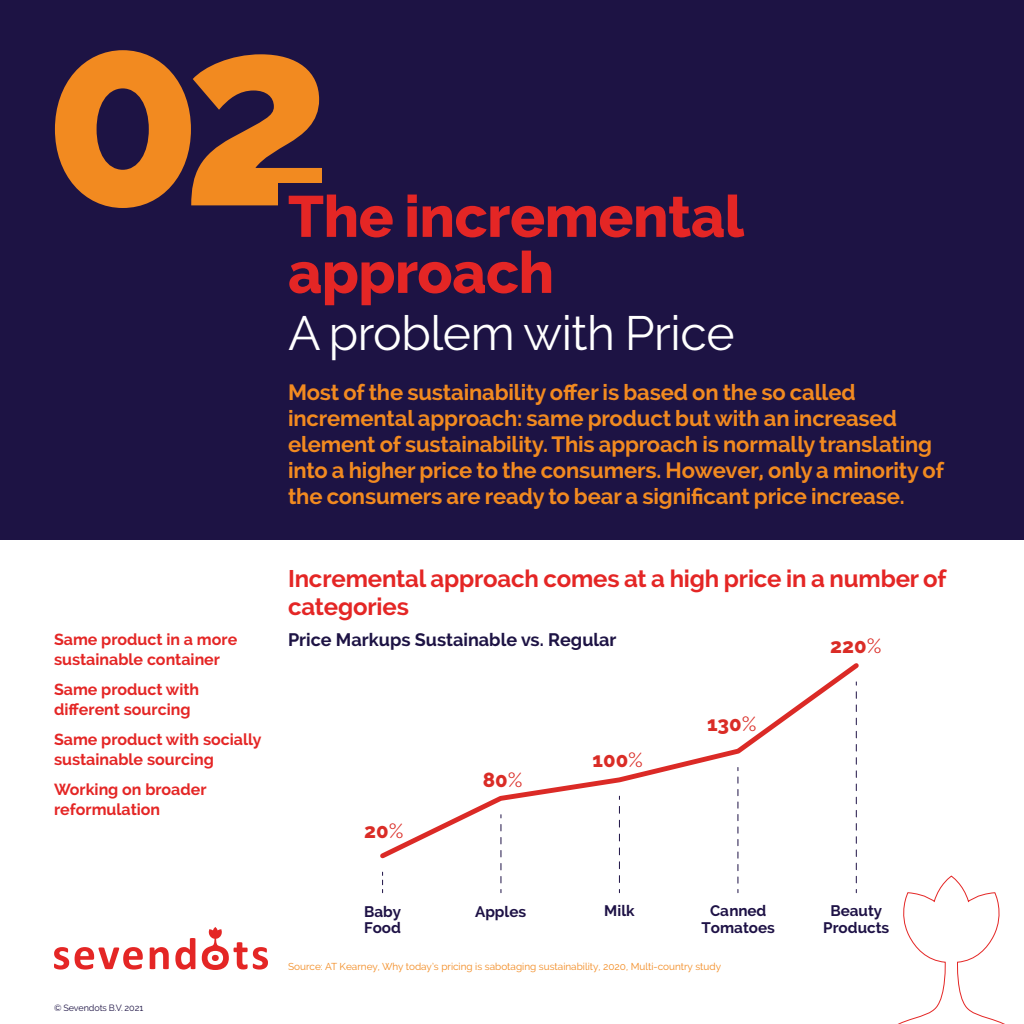
<style>
.page{position:relative;width:1024px;height:1024px;background:#fff}
.page>*{position:absolute;margin:0;border:0;box-sizing:border-box;transform-origin:0 0}
.Big_Numbers{font:800 260px "Raleway";color:#f28a20}
.Headline{font:800 58px/56px "Raleway";letter-spacing:-.005em;color:#e42625}
.Headline-2{font:48px "Raleway";letter-spacing:-.01em;color:#fff}
.Small_Headline{font:700 24px/28px "Raleway";letter-spacing:-.005em;color:#e42625}
.Body_Highlight{font:700 22px/26px "Raleway";letter-spacing:-.005em;color:#f28a20}
.t1{font:800 20.4px "Raleway";color:#da2c26}
.Chart_Titles{font:700 18px "Raleway";color:#1d1344}
.Chart_Question{font:700 16px/20px "Raleway";color:#e42625}
.t2{font:700 15.2px/16.3px "Raleway";color:#1e1246;text-align:center}
.Source{font:10px "Raleway";color:#f28a20}
.Body_Copy{font:9px "Raleway";letter-spacing:-.01em;color:#1d1344}
.s1{font-weight:400}
</style>
<div class="page">
<div style="left:0;top:0;width:1024px;height:540px;background:#1d1344"></div>
<svg style="left:54px;top:947px;width:15px;height:23px"></svg>
<svg style="left:75px;top:947px;width:68px;height:23px"></svg>
<svg style="left:150px;top:947px;width:19px;height:22px"></svg>
<svg style="left:175px;top:938px;width:20px;height:32px"></svg>
<svg style="left:202px;top:927px;width:66px;height:43px"></svg>
<svg style="left:380px;top:663px;width:479px;height:196px"></svg>
<svg style="left:738px;top:767px;width:1px;height:116px"></svg>
<svg style="left:619px;top:796px;width:1px;height:87px"></svg>
<svg style="left:501px;top:815px;width:1px;height:68px"></svg>
<svg style="left:382px;top:872px;width:1px;height:21px"></svg>
<svg style="left:852px;top:682px;width:153px;height:342px"></svg>
<p class="Big_Numbers" style="left:43px;top:-34px;width:292px">02</p>
<p class="Headline" style="left:288px;top:189px;width:458px">The incremental approach</p>
<p class="Headline-2" style="left:288px;top:305px;width:448px">A problem with Price</p>
<p class="Body_Highlight" style="left:288px;top:379px;width:658px">Most of the sustainability offer is based on the so called incremental approach: same product but with an increased element of sustainability. This approach is normally translating into a higher price to the consumers. However, only a minority of the consumers are ready to bear a significant price increase.</p>
<p class="Small_Headline" style="left:288px;top:564px;width:660px">Incremental approach comes at a high price in a number of categories</p>
<p class="Chart_Question" style="left:54px;top:629px;width:185px">Same product in a more</p>
<p class="Chart_Titles" style="left:288px;top:629px;width:330px">Price Markups Sustainable vs. Regular</p>
<p class="Chart_Question" style="left:54px;top:649px;width:168px">sustainable container</p>
<p class="Chart_Question" style="left:54px;top:679px;width:147px">Same product with different sourcing</p>
<p class="Chart_Question" style="left:54px;top:729px;width:209px">Same product with socially sustainable sourcing</p>
<p class="Chart_Question" style="left:54px;top:779px;width:154px">Working on broader reformulation</p>
<p class="t1" style="left:364px;top:819px;width:41px">20<span class="s1">%</span></p>
<p class="t1" style="left:593px;top:748px;width:52px">100<span class="s1">%</span></p>
<p class="t1" style="left:483px;top:768px;width:41px">80<span class="s1">%</span></p>
<p class="t1" style="left:707px;top:712px;width:51px">130<span class="s1">%</span></p>
<p class="t1" style="left:830px;top:634px;width:53px">220<span class="s1">%</span></p>
<p class="t2" style="left:364px;top:903px;width:38px;text-align:left">Baby<br>Food</p>
<p class="t2" style="left:475px;top:903px;width:53px">Apples</p>
<p class="t2" style="left:604px;top:903px;width:32px">Milk</p>
<p class="t2" style="left:701px;top:903px;width:75px">Canned<br>Tomatoes</p>
<p class="t2" style="left:823px;top:903px;width:68px">Beauty<br>Products</p>
<p class="Body_Copy" style="left:54px;top:1003px;width:91px">© Sevendots B.V. 2021</p>
<p class="Source" style="left:288px;top:961px;width:435px">Source: AT Kearney, Why today’s pricing is sabotaging sustainability, 2020, Multi-country study</p>
</div>
